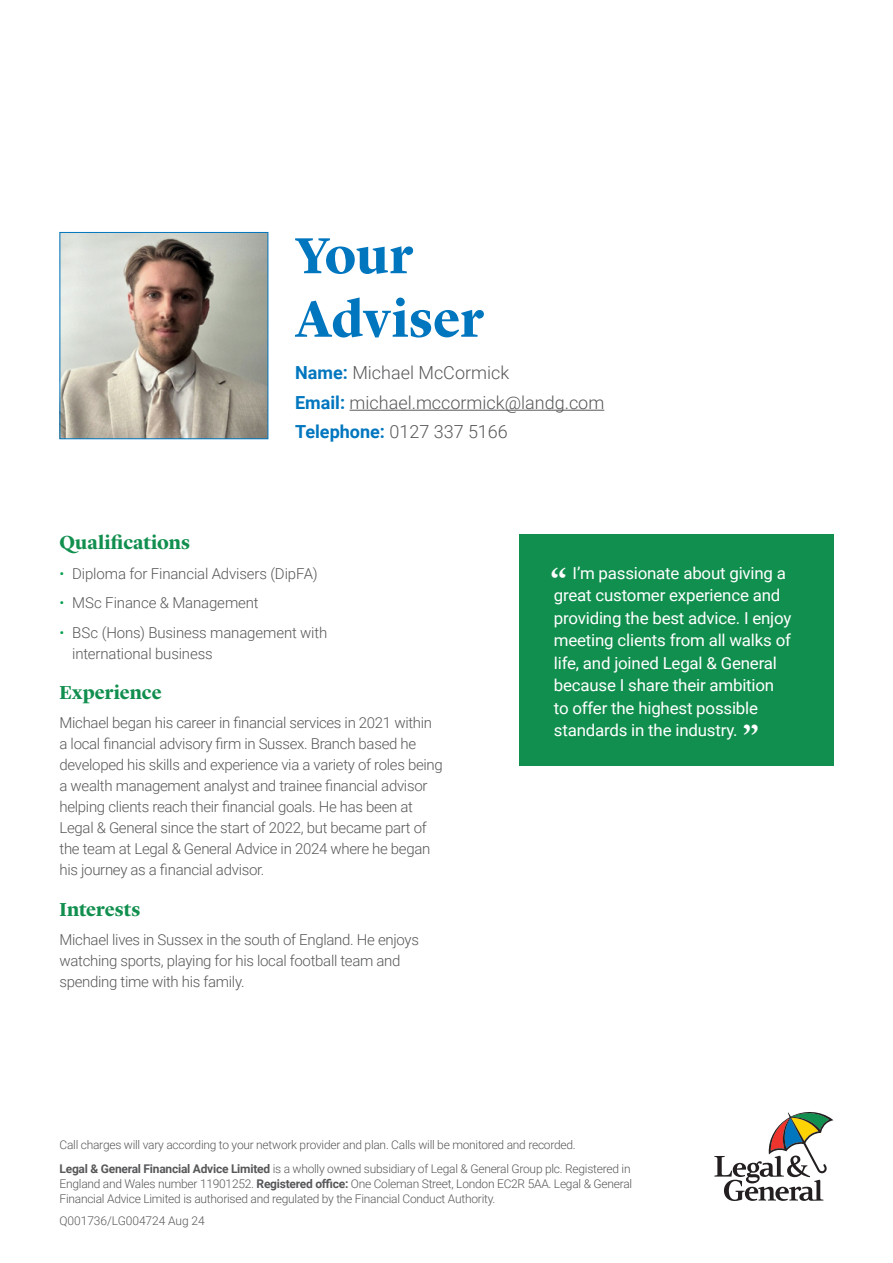
<style>
.page{position:relative;width:893px;height:1263px;background:#fff}
.page>*{position:absolute;margin:0;border:0;box-sizing:border-box;transform-origin:0 0}
.t1{font:700 52.5px/63.4px "Lyon Display";color:#0076bf}
.H2_Sub{font:700 19.5px "Lyon Display";color:#118f4e}
.t2{font:300 18px "Roboto";color:#57585a}
.t3{font:16.5px/22.5px "Roboto";letter-spacing:-.01em;color:#fff}
.Body_copy{font:300 15px/21px "Roboto";letter-spacing:-.02em;color:#57585a}
.t4{font:300 12px/23.5px "Roboto";letter-spacing:-.02em;color:#57585a}
.s1{font-weight:700;color:#0076bf}
.s2{color:#009e4d}
.s3{font-family:"Lyon Display";font-weight:700;font-size:36px}
.s4{font-weight:700}
</style>
<div class="page">
<svg style="left:714px;top:1112px;width:119px;height:89px"></svg>
<div style="left:519px;top:534px;width:315px;height:232px;background:#118f4e"></div>
<hr style="left:350px;top:410px;width:254px;height:1px;background:#57585a">
<img style="left:62px;top:234px;width:204px;height:203px">
<div style="left:60px;top:232px;width:208px;height:207px;border:1px solid #0076bf"></div>
<h1 class="t1" style="left:295px;top:220px;width:190px">Your<br>Adviser</h1>
<p class="t2" style="left:295px;top:360px;width:216px"><span class="s1">Name:</span> Michael McCormick</p>
<p class="t2" style="left:295px;top:390px;width:311px"><span class="s1">Email:</span> michael.mccormick@landg.com</p>
<p class="t2" style="left:295px;top:419px;width:214px"><span class="s1">Telephone:</span> 0127 337 5166</p>
<p class="H2_Sub" style="left:60px;top:528px;width:132px">Qualifications</p>
<p class="Body_copy" style="left:60px;top:562px;width:260px"><span class="s2">•</span> Diploma for Financial Advisers (DipFA)</p>
<p class="Body_copy" style="left:60px;top:592px;width:201px"><span class="s2">•</span> MSc Finance &amp; Management</p>
<p class="Body_copy" style="left:72px;top:621px;width:257px;text-indent:-13px"><span class="s2">•</span> BSc (Hons) Business management with international business</p>
<p class="H2_Sub" style="left:60px;top:678px;width:104px">Experience</p>
<p class="Body_copy" style="left:60px;top:712px;width:385px">Michael began his career in financial services in 2021 within a local financial advisory firm in Sussex. Branch based he developed his skills and experience via a variety of roles being a wealth management analyst and trainee financial advisor helping clients reach their financial goals. He has been at Legal &amp; General since the start of 2022, but became part of the team at Legal &amp; General Advice in 2024 where he began his journey as a financial advisor.</p>
<p class="H2_Sub" style="left:60px;top:895px;width:82px">Interests</p>
<p class="Body_copy" style="left:60px;top:929px;width:361px">Michael lives in Sussex in the south of England. He enjoys watching sports, playing for his local football team and spending time with his family.</p>
<p class="t3" style="left:550px;top:561px;width:243px"><span class="s3">“</span> I’m passionate about giving a great customer experience and providing the best advice. I enjoy meeting clients from all walks of life, and joined Legal &amp; General because I share their ambition<br>to offer the highest possible standards in the industry. <span class="s3">”</span></p>
<p class="t4" style="left:60px;top:1133px;width:573px">Call charges will vary according to your network provider and plan. Calls will be monitored and recorded.<br><span class="s4">Legal &amp; General Financial Advice Limited</span> is a wholly owned subsidiary of Legal &amp; General Group plc. Registered in</p>
<p class="t4" style="left:60px;top:1176px;width:574px;line-height:15px">England and Wales number 11901252. <span class="s4">Registered office:</span> One Coleman Street, London EC2R 5AA. Legal &amp; General<br>Financial Advice Limited is authorised and regulated by the Financial Conduct Authority.</p>
<p class="t4" style="left:60px;top:1208px;width:147px">Q001736/LG004724 Aug 24</p>
</div>
